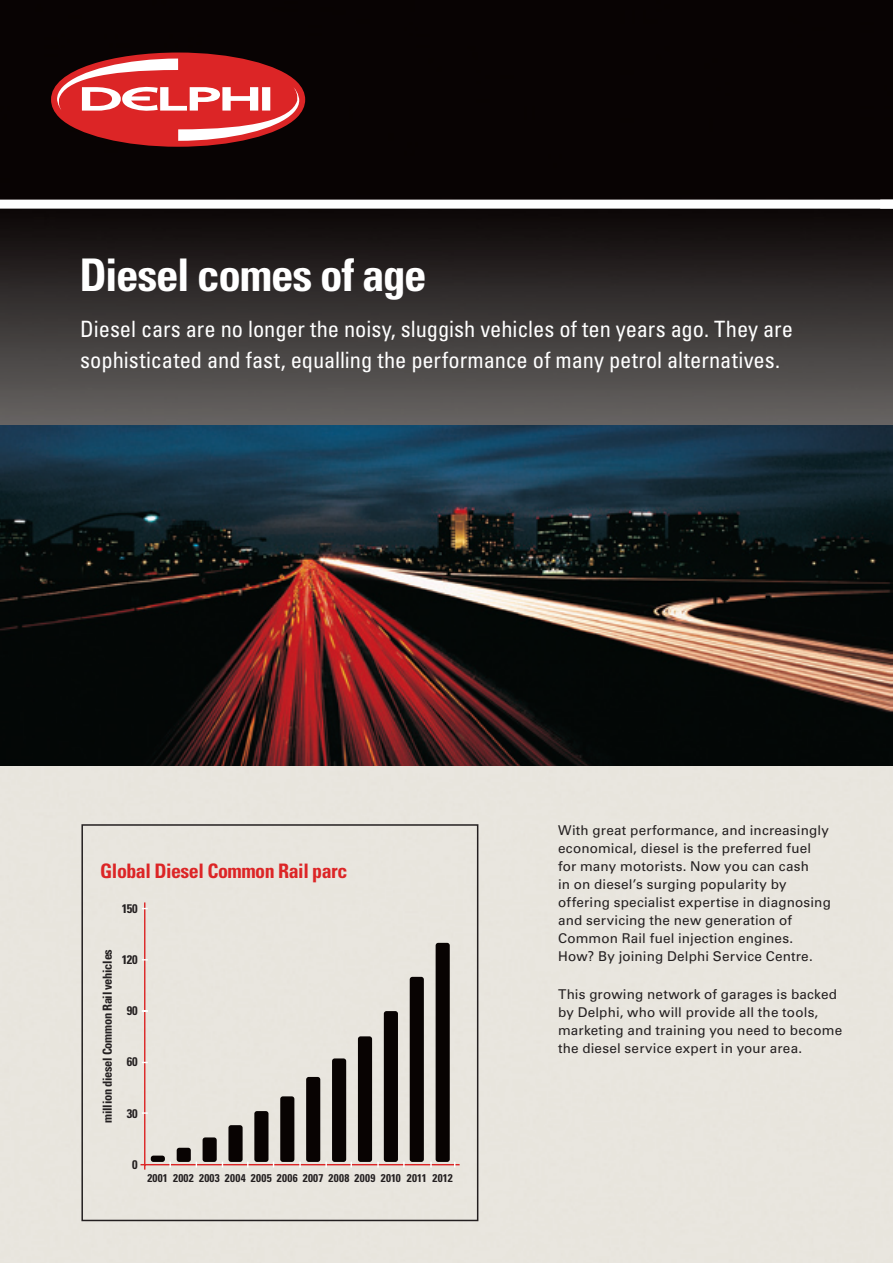
<style>
.page{position:relative;width:893px;height:1263px;background:#fff}
.page>*{position:absolute;margin:0;border:0;box-sizing:border-box;transform-origin:0 0}
.Main_Head{font:700 condensed 45px "Univers";letter-spacing:-.03em;color:#fff}
.Intro{font:condensed 22.5px/31.5px "Univers";letter-spacing:-.005em;color:#fff}
.t1{font:700 condensed 19.95px "Univers";letter-spacing:-.025em;color:#dc2526}
.Body_Copy{font:13.5px/18px "Univers";letter-spacing:.01em;color:#231f20}
.t2{font:700 condensed 12.45px "Univers";letter-spacing:-.025em;color:#231f20}
.t3{font:700 condensed 11.25px "Univers";letter-spacing:.025em;color:#231f20}
</style>
<div class="page">
<img style="left:0;top:0;width:893px;height:1263px">
<svg style="left:51px;top:53px;width:254px;height:94px"></svg>
<div style="left:0;top:200px;width:893px;height:9px;background:#fff"></div>
<hr style="left:144px;top:902px;width:1px;height:267px;background:#dc2526">
<hr style="left:141px;top:1164px;width:319px;height:1px;background:#dc2526">
<svg style="left:142px;top:1112px;width:6px;height:2px"></svg>
<svg style="left:169px;top:1161px;width:2px;height:6px"></svg>
<svg style="left:247px;top:1161px;width:2px;height:6px"></svg>
<svg style="left:299px;top:1161px;width:2px;height:6px"></svg>
<svg style="left:325px;top:1161px;width:2px;height:6px"></svg>
<svg style="left:377px;top:1161px;width:2px;height:6px"></svg>
<svg style="left:403px;top:1161px;width:2px;height:6px"></svg>
<svg style="left:430px;top:1161px;width:2px;height:6px"></svg>
<svg style="left:142px;top:1010px;width:6px;height:2px"></svg>
<div style="left:151px;top:1155px;width:14px;height:7px;background:#080302;border-radius:3px"></div>
<div style="left:177px;top:1148px;width:14px;height:14px;background:#080302;border-radius:3px"></div>
<div style="left:203px;top:1137px;width:14px;height:25px;background:#080302;border-radius:3px"></div>
<div style="left:228px;top:1125px;width:15px;height:37px;background:#080302;border-radius:3px"></div>
<div style="left:254px;top:1111px;width:14px;height:51px;background:#080302;border-radius:3px"></div>
<div style="left:280px;top:1096px;width:14px;height:66px;background:#080302;border-radius:3px"></div>
<div style="left:306px;top:1077px;width:14px;height:85px;background:#080302;border-radius:3px"></div>
<div style="left:332px;top:1058px;width:14px;height:104px;background:#080302;border-radius:3px"></div>
<div style="left:358px;top:1036px;width:14px;height:126px;background:#080302;border-radius:3px"></div>
<div style="left:384px;top:1011px;width:14px;height:151px;background:#080302;border-radius:3px"></div>
<div style="left:410px;top:977px;width:14px;height:185px;background:#080302;border-radius:3px"></div>
<div style="left:436px;top:943px;width:14px;height:219px;background:#080302;border-radius:3px"></div>
<div style="left:81px;top:824px;width:397px;height:397px;border:2px solid #231f20"></div>
<img style="left:0;top:425px;width:893px;height:340px">
<p class="Main_Head" style="left:79px;top:247px;width:349px">Diesel comes of age</p>
<p class="Intro" style="left:80px;top:313px;width:714px">Diesel cars are no longer the noisy, sluggish vehicles of ten years ago. They are sophisticated and fast, equalling the performance of many petrol alternatives.</p>
<p class="t1" style="left:100px;top:858px;width:249px">Global Diesel Common Rail parc</p>
<p class="t2" style="left:122px;top:901px;width:17px">150</p>
<p class="t2" style="left:100px;top:1122px;width:175px;rotate:-90deg">million diesel Common Rail vehicles</p>
<p class="t2" style="left:122px;top:952px;width:17px">120</p>
<p class="t2" style="left:127px;top:1003px;width:12px">90</p>
<p class="t2" style="left:127px;top:1054px;width:12px">60</p>
<p class="t2" style="left:127px;top:1105px;width:12px">30</p>
<p class="t2" style="left:132px;top:1157px;width:7px">0</p>
<p class="t3" style="left:147px;top:1171px;width:307px">2001 2002 2003 2004 2005 2006 2007 2008 2009 2010 2011 2012</p>
<p class="Body_Copy" style="left:558px;top:821px;width:274px">With great performance, and increasingly economical, diesel is the preferred fuel for many motorists. Now you can cash<br>in on diesel’s surging popularity by offering specialist expertise in diagnosing and servicing the new generation of Common Rail fuel injection engines.<br>How? By joining Delphi Service Centre.</p>
<p class="Body_Copy" style="left:558px;top:985px;width:286px">This growing network of garages is backed by Delphi, who will provide all the tools, marketing and training you need to become the diesel service expert in your area.</p>
</div>
